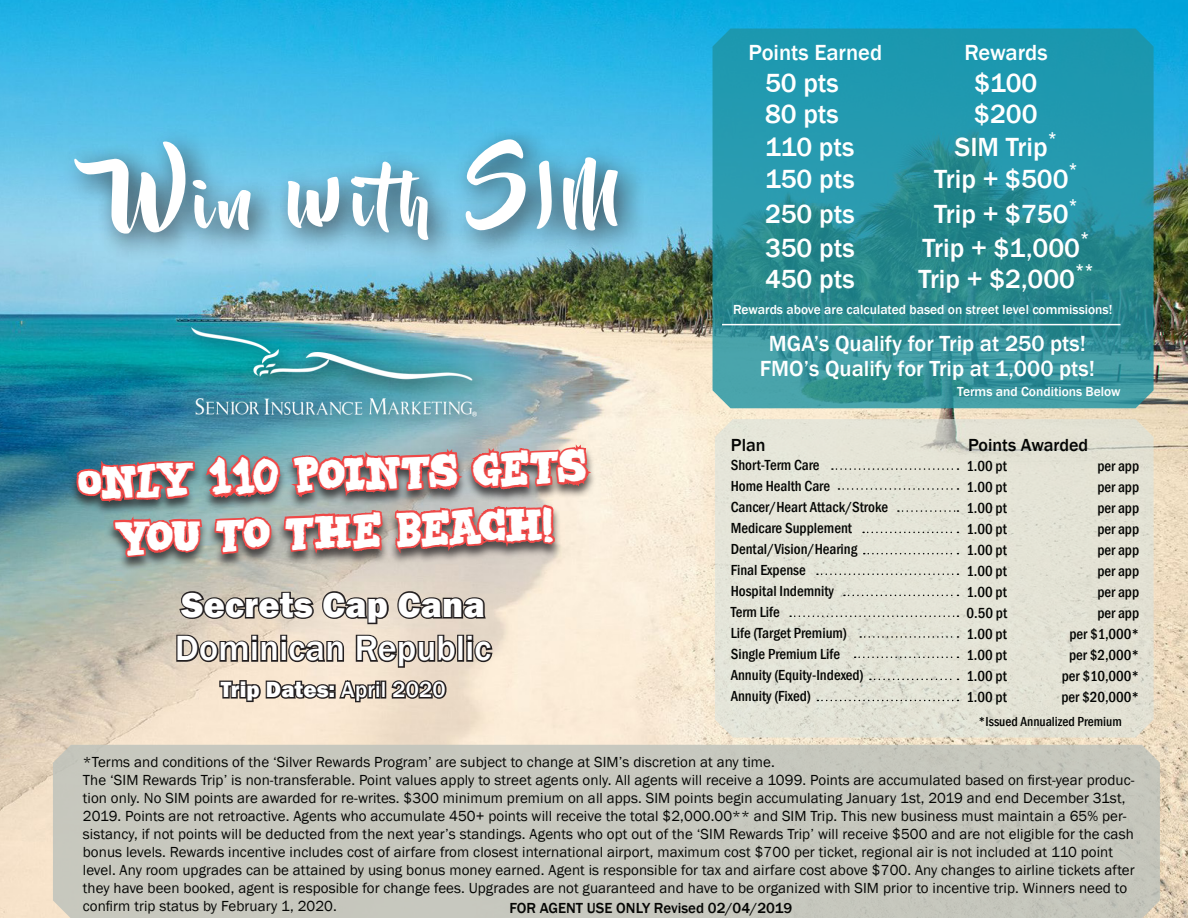
<style>
.page{position:relative;width:1188px;height:918px;background:#fff}
.page>*{position:absolute;margin:0;border:0;box-sizing:border-box;transform-origin:0 0}
.t1{font:69.75px "Beyond The Mountains";color:#fff}
.t2{font:47.4px/56.8px "DK Bad Medicine";color:#fff;text-align:center}
.t3{font:500 36px "Franklin Gothic";letter-spacing:.01em;color:#fff}
.t4{font:800 36px "Franklin Gothic";letter-spacing:.01em;color:#fff}
.t5{font:500 27px "Franklin Gothic";color:#fff}
.t6{font:500 22.5px "Franklin Gothic";color:#fff}
.t7{font:800 22.5px "Franklin Gothic";letter-spacing:.01em;color:#fff}
.t8{font:500 18px "Franklin Gothic";color:#040503}
.t9{font:500 15.75px "Franklin Gothic";color:#fff}
.t10{font:15px/18px "Franklin Gothic";letter-spacing:.005em;color:#040503}
.t11{font:500 condensed 15px "Franklin Gothic";color:#040503}
.t12{font:500 15px "Franklin Gothic";color:#040503}
.t13{font:500 13.5px "Franklin Gothic";color:#fff}
.t14{font:500 condensed 13.5px "Franklin Gothic";color:#040503}
.s1{font-size:87.15px}
.s2{font-weight:500}
</style>
<div class="page">
<img style="left:0;top:0;width:1188px;height:918px">
<svg style="left:713px;top:29px;width:441px;height:379px"></svg>
<hr style="left:722px;top:324px;width:399px;height:1px;background:#fff">
<svg style="left:715px;top:419px;width:439px;height:319px;fill:#e4e3d6"></svg>
<svg style="left:898px;top:510px;width:60px;height:2px"></svg>
<svg style="left:832px;top:468px;width:126px;height:2px"></svg>
<svg style="left:838px;top:488px;width:120px;height:2px"></svg>
<svg style="left:863px;top:532px;width:95px;height:1px"></svg>
<svg style="left:864px;top:553px;width:94px;height:1px"></svg>
<svg style="left:817px;top:573px;width:141px;height:2px"></svg>
<svg style="left:790px;top:615px;width:168px;height:2px"></svg>
<svg style="left:860px;top:636px;width:98px;height:2px"></svg>
<svg style="left:855px;top:657px;width:103px;height:1px"></svg>
<svg style="left:870px;top:679px;width:88px;height:1px"></svg>
<svg style="left:817px;top:700px;width:141px;height:1px"></svg>
<svg style="left:844px;top:595px;width:114px;height:1px"></svg>
<div style="left:53px;top:745px;width:1107px;height:173px;background:#c7c8be"></div>
<div style="left:61px;top:125px;width:586px;height:144px;background:#231f20;opacity:.8"></div>
<img style="left:73px;top:263px;width:527px;height:469px">
<p class="t1" style="left:111px;top:166px;width:511px;rotate:-1deg"><span class="s1">W</span>in <span class="s1">w</span>ith <span class="s1">S</span>IM</p>
<p class="t2" style="left:76px;top:454px;width:511px;rotate:-2deg">Only 110 points Gets<br>You to the Beach!</p>
<p class="t4" style="left:182px;top:582px;width:305px">Secrets Cap Cana</p>
<p class="t3" style="left:175px;top:626px;width:318px">Dominican Republic</p>
<p class="t7" style="left:221px;top:675px;width:227px">Trip Dates: <span class="s2">April 2020</span></p>
<p class="t6" style="left:749px;top:39px;width:135px">Points Earned</p>
<p class="t5" style="left:765px;top:66px;width:75px">50 pts</p>
<p class="t5" style="left:765px;top:98px;width:75px">80 pts</p>
<p class="t5" style="left:765px;top:131px;width:91px">110 pts</p>
<p class="t5" style="left:765px;top:162px;width:91px">150 pts</p>
<p class="t5" style="left:765px;top:198px;width:91px">250 pts</p>
<p class="t5" style="left:765px;top:231px;width:91px">350 pts</p>
<p class="t5" style="left:765px;top:262px;width:91px">450 pts</p>
<p class="t6" style="left:964px;top:39px;width:85px">Rewards</p>
<p class="t5" style="left:974px;top:66px;width:65px">$100</p>
<p class="t5" style="left:974px;top:98px;width:65px">$200</p>
<p class="t5" style="left:955px;top:131px;width:94px">SIM Trip</p>
<p class="t9" style="left:1048px;top:128px;width:11px">*</p>
<p class="t5" style="left:934px;top:162px;width:136px">Trip + $500</p>
<p class="t9" style="left:1069px;top:159px;width:11px">*</p>
<p class="t9" style="left:1069px;top:195px;width:11px">*</p>
<p class="t5" style="left:923px;top:231px;width:159px">Trip + $1,000</p>
<p class="t5" style="left:934px;top:198px;width:136px">Trip + $750</p>
<p class="t9" style="left:1080px;top:228px;width:11px">*</p>
<p class="t9" style="left:1075px;top:260px;width:20px">**</p>
<p class="t5" style="left:918px;top:262px;width:158px">Trip + $2,000</p>
<p class="t13" style="left:733px;top:301px;width:381px">Rewards above are calculated based on street level commissions!</p>
<p class="t6" style="left:769px;top:330px;width:319px">MGA’s Qualify for Trip at 250 pts!</p>
<p class="t6" style="left:760px;top:355px;width:337px">FMO’s Qualify for Trip at 1,000 pts!</p>
<p class="t13" style="left:957px;top:383px;width:165px">Terms and Conditions Below</p>
<p class="t8" style="left:731px;top:434px;width:36px">Plan</p>
<p class="t8" style="left:968px;top:434px;width:122px">Points Awarded</p>
<p class="t11" style="left:731px;top:455px;width:90px">Short-Term Care</p>
<p class="t11" style="left:731px;top:476px;width:101px">Home Health Care</p>
<p class="t11" style="left:731px;top:497px;width:159px">Cancer/Heart Attack/Stroke</p>
<p class="t11" style="left:731px;top:518px;width:123px">Medicare Supplement</p>
<p class="t11" style="left:731px;top:539px;width:128px">Dental/Vision/Hearing</p>
<p class="t11" style="left:731px;top:560px;width:77px">Final Expense</p>
<p class="t11" style="left:731px;top:581px;width:105px">Hospital Indemnity</p>
<p class="t11" style="left:731px;top:602px;width:51px">Term Life</p>
<p class="t11" style="left:731px;top:623px;width:118px">Life (Target Premium)</p>
<p class="t11" style="left:731px;top:644px;width:111px">Single Premium Life</p>
<p class="t11" style="left:731px;top:665px;width:134px">Annuity (Equity-Indexed)</p>
<p class="t11" style="left:731px;top:686px;width:82px">Annuity (Fixed)</p>
<p class="t11" style="left:966px;top:456px;width:42px">1.00 pt</p>
<p class="t11" style="left:1097px;top:456px;width:43px">per app</p>
<p class="t11" style="left:966px;top:477px;width:42px">1.00 pt</p>
<p class="t11" style="left:1097px;top:477px;width:43px">per app</p>
<p class="t11" style="left:966px;top:498px;width:42px">1.00 pt</p>
<p class="t11" style="left:1097px;top:498px;width:43px">per app</p>
<p class="t11" style="left:966px;top:519px;width:42px">1.00 pt</p>
<p class="t11" style="left:1097px;top:519px;width:43px">per app</p>
<p class="t11" style="left:966px;top:540px;width:42px">1.00 pt</p>
<p class="t11" style="left:1097px;top:540px;width:43px">per app</p>
<p class="t11" style="left:966px;top:561px;width:42px">1.00 pt</p>
<p class="t11" style="left:1097px;top:561px;width:43px">per app</p>
<p class="t11" style="left:966px;top:582px;width:42px">1.00 pt</p>
<p class="t11" style="left:1097px;top:582px;width:43px">per app</p>
<p class="t11" style="left:966px;top:603px;width:42px">0.50 pt</p>
<p class="t11" style="left:1097px;top:603px;width:43px">per app</p>
<p class="t11" style="left:966px;top:624px;width:42px">1.00 pt</p>
<p class="t11" style="left:1069px;top:624px;width:71px">per $1,000*</p>
<p class="t11" style="left:966px;top:645px;width:42px">1.00 pt</p>
<p class="t11" style="left:1069px;top:645px;width:72px">per $2,000*</p>
<p class="t11" style="left:966px;top:666px;width:42px">1.00 pt</p>
<p class="t11" style="left:1062px;top:666px;width:79px">per $10,000*</p>
<p class="t11" style="left:966px;top:687px;width:42px">1.00 pt</p>
<p class="t11" style="left:1061px;top:687px;width:79px">per $20,000*</p>
<p class="t14" style="left:979px;top:712px;width:145px">*Issued Annualized Premium</p>
<p class="t10" style="left:83px;top:753px;width:694px">*Terms and conditions of the ‘Silver Rewards Program’ are subject to change at SIM’s discretion at any time.</p>
<p class="t10" style="left:83px;top:771px;width:1053px">The ‘SIM Rewards Trip’ is non-transferable. Point values apply to street agents only. All agents will receive a 1099. Points are accumulated based on first-year produc&shy;tion only. No SIM points are awarded for re-writes. $300 minimum premium on all apps. SIM points begin accumulating January 1st, 2019 and end December 31st, 2019. Points are not retroactive. Agents who accumulate 450+ points will receive the total $2,000.00** and SIM Trip. This new business must maintain a 65% per&shy;sistancy, if not points will be deducted from the next year’s standings. Agents who opt out of the ‘SIM Rewards Trip’ will receive $500 and are not eligible for the cash bonus levels. Rewards incentive includes cost of airfare from closest international airport, maximum cost $700 per ticket, regional air is not included at 110 point level. Any room upgrades can be attained by using bonus money earned. Agent is responsible for tax and airfare cost above $700. Any changes to airline tickets after they have been booked, agent is resposible for change fees. Upgrades are not guaranteed and have to be organized with SIM prior to incentive trip. Winners need to confirm trip status by February 1, 2020.</p>
<p class="t12" style="left:509px;top:899px;width:284px">FOR AGENT USE ONLY Revised 02/04/2019</p>
</div>
